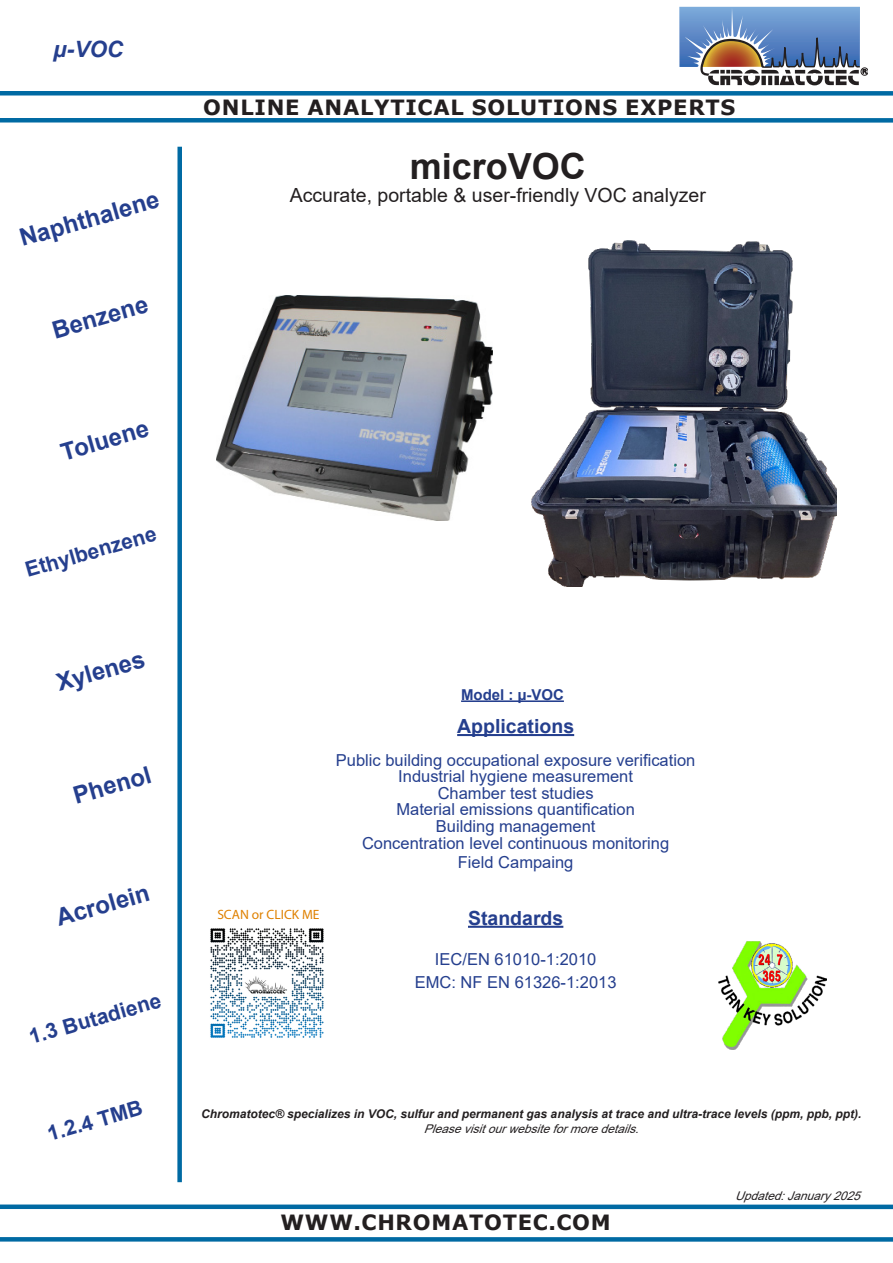
<style>
.page{position:relative;width:893px;height:1263px;background:#fff}
.page>*{position:absolute;margin:0;border:0;box-sizing:border-box;transform-origin:0 0}
.t1{font:700 36px "Arial";color:#231f20}
.t2{font:700 24px "Arial";color:#253f8e}
.t3{font:italic 700 22.5px "Arial";color:#253f8e}
.t4{font:700 21px "Verdana";letter-spacing:.035em;color:#231f20}
.t5{font:700 21px "Arial";color:#253f8e}
.t6{font:19.5px "Arial";color:#231f20}
.t7{font:700 19.5px "Arial";color:#253f8e}
.t8{font:16.5px "Arial";color:#253f8e}
.t9{font:700 15px "Arial";color:#253f8e}
.t10{font:13.5px "Myriad Pro";color:#df8100}
.t11{font:italic 700 12px "Arial";color:#231f20}
.t12{font:italic 12px "Arial";color:#231f20}
.t13{font:5.4px "Arial";color:#231f20}
</style>
<div class="page">
<div style="left:0;top:91px;width:893px;height:5px;background:#006aa3"></div>
<div style="left:0;top:118px;width:893px;height:5px;background:#006aa3"></div>
<div style="left:0;top:1204px;width:893px;height:5px;background:#006aa3"></div>
<div style="left:0;top:1237px;width:893px;height:5px;background:#006aa3"></div>
<div style="left:177px;top:147px;width:5px;height:1035px;background:#006aa3"></div>
<img style="left:719px;top:941px;width:108px;height:108px">
<svg style="left:679px;top:7px;width:188px;height:78px"></svg>
<hr style="left:461px;top:700px;width:103px;height:2px;background:#253f8e">
<img style="left:217px;top:295px;width:275px;height:226px">
<img style="left:531px;top:240px;width:306px;height:347px">
<hr style="left:457px;top:734px;width:117px;height:2px;background:#253f8e">
<hr style="left:468px;top:926px;width:95px;height:2px;background:#253f8e">
<img style="left:210px;top:928px;width:114px;height:110px">
<p class="t3" style="left:54px;top:34px;width:71px">µ-VOC</p>
<p class="t2" style="left:16px;top:222px;width:146px;rotate:-16deg">Naphthalene</p>
<p class="t2" style="left:48px;top:314px;width:100px;rotate:-16deg">Benzene</p>
<p class="t2" style="left:57px;top:436px;width:92px;rotate:-16deg">Toluene</p>
<p class="t5" style="left:22px;top:556px;width:137px;rotate:-16deg">Ethylbenzene</p>
<p class="t2" style="left:52px;top:667px;width:92px;rotate:-16deg">Xylenes</p>
<p class="t2" style="left:69px;top:779px;width:82px;rotate:-16deg">Phenol</p>
<p class="t2" style="left:52px;top:902px;width:98px;rotate:-16deg">Acrolein</p>
<p class="t5" style="left:25px;top:1023px;width:138px;rotate:-16deg">1.3 Butadiene</p>
<p class="t5" style="left:44px;top:1120px;width:100px;rotate:-16deg">1.2.4 TMB</p>
<p class="t4" style="left:203px;top:92px;width:534px">ONLINE ANALYTICAL SOLUTIONS EXPERTS</p>
<p class="t1" style="left:410px;top:141px;width:178px">microVOC</p>
<p class="t6" style="left:290px;top:182px;width:418px">Accurate, portable &amp; user-friendly VOC analyzer</p>
<p class="t13" style="left:863px;top:68px;width:5px">R</p>
<p class="t10" style="left:217px;top:906px;width:104px">SCAN or CLICK ME</p>
<p class="t9" style="left:461px;top:684px;width:104px">Model : µ-VOC</p>
<p class="t7" style="left:457px;top:712px;width:119px">Applications</p>
<p class="t8" style="left:336px;top:749px;width:361px">Public building occupational exposure verification</p>
<p class="t8" style="left:398px;top:765px;width:236px">Industrial hygiene measurement</p>
<p class="t8" style="left:438px;top:782px;width:157px">Chamber test studies</p>
<p class="t8" style="left:396px;top:798px;width:240px">Material emissions quantification</p>
<p class="t8" style="left:436px;top:815px;width:161px">Building management</p>
<p class="t8" style="left:362px;top:831px;width:309px">Concentration level continuous monitoring</p>
<p class="t8" style="left:458px;top:851px;width:117px">Field Campaing</p>
<p class="t7" style="left:468px;top:904px;width:97px">Standards</p>
<p class="t8" style="left:435px;top:947px;width:163px">IEC/EN 61010-1:2010</p>
<p class="t8" style="left:415px;top:971px;width:203px">EMC: NF EN 61326-1:2013</p>
<p class="t11" style="left:201px;top:1106px;width:662px">Chromatotec® specializes in VOC, sulfur and permanent gas analysis at trace and ultra-trace levels (ppm, ppb, ppt).</p>
<p class="t12" style="left:424px;top:1120px;width:222px">Pleasevisitourwebsiteformoredetails.</p>
<p class="t4" style="left:280px;top:1207px;width:332px">WWW.CHROMATOTEC.COM</p>
<p class="t12" style="left:735px;top:1187px;width:132px">Updated:January2025</p>
</div>
